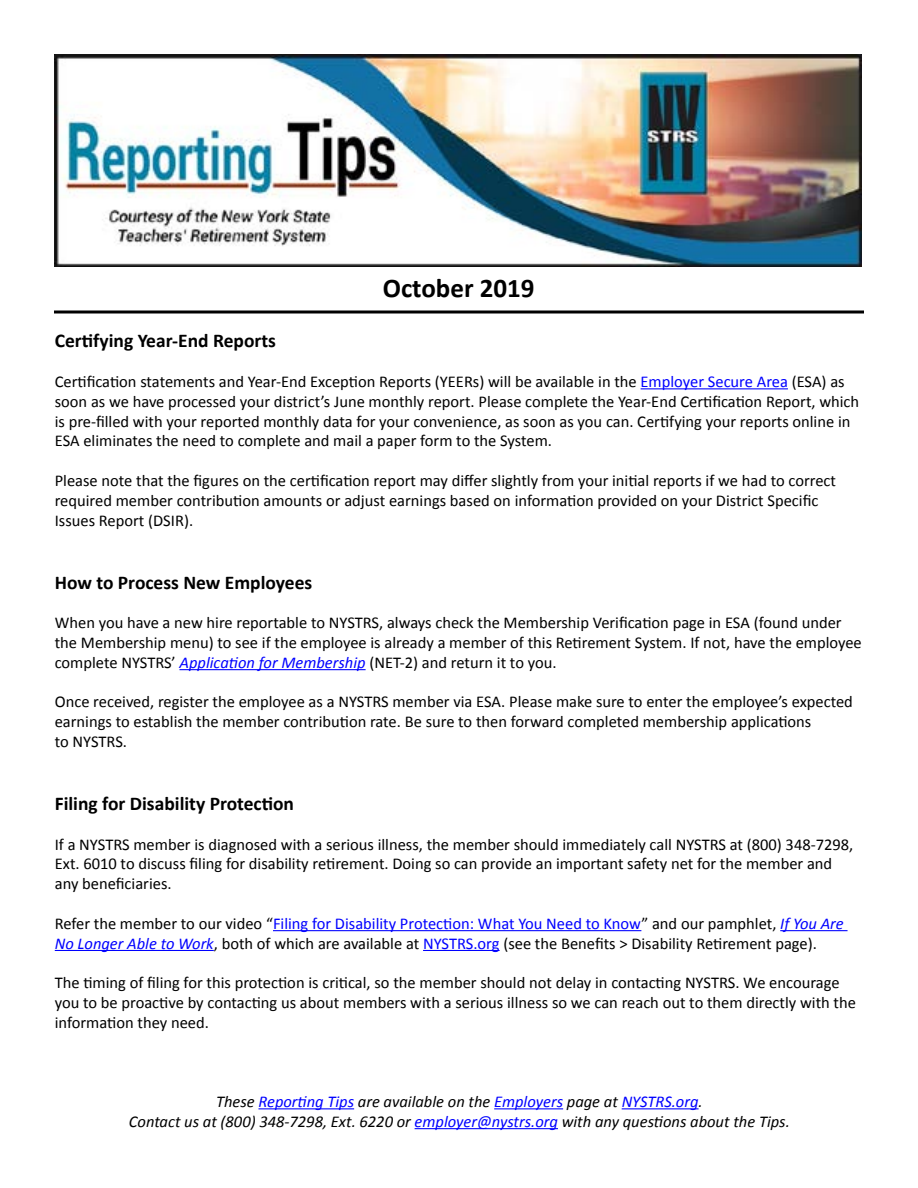
<style>
.page{position:relative;width:918px;height:1188px;background:#fff}
.page>*{position:absolute;margin:0;border:0;box-sizing:border-box;transform-origin:0 0}
.t1{font:700 27px "Calibri";color:#000}
.t2{font:700 19.5px "Calibri";color:#000}
.t3{font:16.5px/19.8px "Calibri";color:#000}
.t4{font:italic 16.5px/19.8px "Calibri";color:#000;text-align:center}
.s1{color:#00f}
.s2{font-style:italic;color:#00f}
</style>
<div class="page">
<hr style="left:641px;top:388px;width:147px;height:1px;background:#00f">
<hr style="left:179px;top:669px;width:187px;height:1px;background:#00f">
<hr style="left:273px;top:930px;width:368px;height:1px;background:#00f">
<hr style="left:780px;top:930px;width:68px;height:1px;background:#00f">
<hr style="left:55px;top:950px;width:159px;height:1px;background:#00f">
<hr style="left:423px;top:950px;width:77px;height:1px;background:#00f">
<hr style="left:258px;top:1108px;width:96px;height:1px;background:#00f">
<hr style="left:494px;top:1108px;width:69px;height:1px;background:#00f">
<hr style="left:622px;top:1108px;width:77px;height:1px;background:#00f">
<hr style="left:415px;top:1128px;width:143px;height:1px;background:#00f">
<svg style="left:54px;top:310px;width:810px;height:4px;background:#3f3f3f"></svg>
<img style="left:54px;top:54px;width:807px;height:212px">
<h1 class="t1" style="left:383px;top:271px;width:153px">October 2019</h1>
<p class="t2" style="left:55px;top:328px;width:223px">Certifying Year-End Reports</p>
<p class="t3" style="left:55px;top:372px;width:806px">Certification statements and Year-End Exception Reports (YEERs) will be available in the <span class="s1">Employer Secure Area</span> (ESA) as soon as we have processed your district’s June monthly report. Please complete the Year-End Certification Report, which is pre-filled with your reported monthly data for your convenience, as soon as you can. Certifying your reports online in ESA eliminates the need to complete and mail a paper form to the System.</p>
<p class="t3" style="left:55px;top:471px;width:783px">Please note that the figures on the certification report may differ slightly from your initial reports if we had to correct required member contribution amounts or adjust earnings based on information provided on your District Specific<br>Issues Report (DSIR).</p>
<p class="t2" style="left:55px;top:570px;width:259px">How to Process New Employees</p>
<p class="t3" style="left:55px;top:613px;width:809px">When you have a new hire reportable to NYSTRS, always check the Membership Verification page in ESA (found under the Membership menu) to see if the employee is already a member of this Retirement System. If not, have the employee complete NYSTRS’ <span class="s2">Application for Membership</span> (NET-2) and return it to you.</p>
<p class="t3" style="left:55px;top:692px;width:800px">Once received, register the employee as a NYSTRS member via ESA. Please make sure to enter the employee’s expected earnings to establish the member contribution rate. Be sure to then forward completed membership applications<br>to NYSTRS.</p>
<p class="t2" style="left:55px;top:791px;width:241px">Filing for Disability Protection</p>
<p class="t3" style="left:55px;top:834px;width:800px">If a NYSTRS member is diagnosed with a serious illness, the member should immediately call NYSTRS at (800) 348-7298,<br>Ext. 6010 to discuss filing for disability retirement. Doing so can provide an important safety net for the member and any beneficiaries.</p>
<p class="t3" style="left:55px;top:913px;width:791px">Refer the member to our video “<span class="s1">Filing for Disability Protection: What You Need to Know</span>” and our pamphlet, <span class="s2">If You Are<br>No Longer Able to Work</span>, both of which are available at <span class="s1">NYSTRS.org</span> (see the Benefits &gt; Disability Retirement page).</p>
<p class="t3" style="left:55px;top:973px;width:803px">The timing of filing for this protection is critical, so the member should not delay in contacting NYSTRS. We encourage you to be proactive by contacting us about members with a serious illness so we can reach out to them directly with the information they need.</p>
<p class="t4" style="left:129px;top:1091px;width:662px">These <span class="s1">Reporting Tips</span> are available on the <span class="s1">Employers</span> page at <span class="s1">NYSTRS.org</span>.<br>Contact us at (800) 348-7298, Ext. 6220 or <span class="s1">employer@nystrs.org</span> with any questions about the Tips.</p>
</div>
